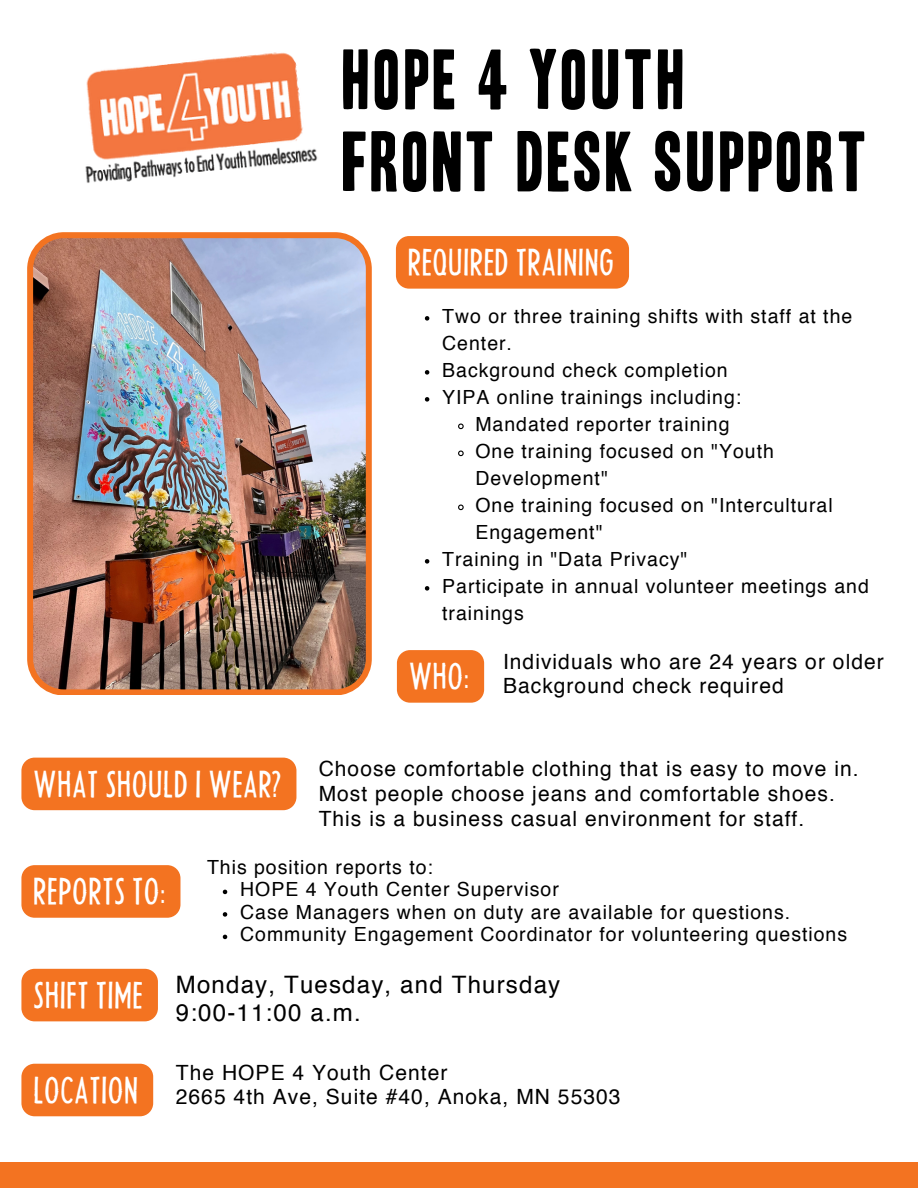
<style>
.page{position:relative;width:918px;height:1188px;background:#fff}
.page>*{position:absolute;margin:0;border:0;box-sizing:border-box;transform-origin:0 0}
.t1{font:73.65px/82.2px "Headline One HPLHS";letter-spacing:.05em;color:#000}
.t2{font:33px "Headline Two HPLHS";letter-spacing:.055em;color:#fff}
.t3{font:24px/28.2px "Helvetica";letter-spacing:.05em;color:#000}
.t4{font:21px/24.8px "Helvetica";letter-spacing:.05em;color:#000}
.t5{font:19.5px/27px "Helvetica";letter-spacing:.05em;color:#000}
</style>
<div class="page">
<div style="left:0;top:1162px;width:918px;height:26px;background:#f37321"></div>
<img style="left:27px;top:232px;width:345px;height:463px">
<div style="left:397px;top:650px;width:87px;height:53px;background:#f37321;border-radius:13px"></div>
<div style="left:396px;top:236px;width:233px;height:53px;background:#f37321"></div>
<div style="left:21px;top:758px;width:275px;height:52px;background:#f37321"></div>
<img style="left:85px;top:52px;width:233px;height:131px">
<svg style="left:425px;top:316px;width:4px;height:5px"></svg>
<svg style="left:425px;top:370px;width:4px;height:5px"></svg>
<svg style="left:425px;top:397px;width:4px;height:5px"></svg>
<svg style="left:458px;top:423px;width:6px;height:7px"></svg>
<svg style="left:458px;top:450px;width:6px;height:7px"></svg>
<svg style="left:458px;top:504px;width:6px;height:7px"></svg>
<svg style="left:425px;top:559px;width:4px;height:5px"></svg>
<svg style="left:425px;top:586px;width:4px;height:5px"></svg>
<div style="left:21px;top:1064px;width:132px;height:52px;background:#f37321;border-radius:13px"></div>
<div style="left:21px;top:969px;width:137px;height:52px;background:#f37321;border-radius:13px"></div>
<div style="left:21px;top:865px;width:159px;height:53px;background:#f37321;border-radius:13px"></div>
<svg style="left:223px;top:890px;width:4px;height:4px"></svg>
<svg style="left:223px;top:912px;width:4px;height:5px"></svg>
<svg style="left:223px;top:935px;width:4px;height:4px"></svg>
<p class="t1" style="left:343px;top:40px;width:526px">HOPE 4 YOUTH<br>FRONT DESK SUPPORT</p>
<p class="t2" style="left:409px;top:243px;width:206px">REQUIRED TRAINING</p>
<p class="t5" style="left:442px;top:304px;width:412px">Two or three training shifts with staff at the<br>Center.</p>
<p class="t5" style="left:442px;top:358px;width:287px">Background check completion</p>
<p class="t5" style="left:442px;top:385px;width:300px">YIPA online trainings including:</p>
<p class="t5" style="left:475px;top:412px;width:256px">Mandated reporter training</p>
<p class="t5" style="left:475px;top:439px;width:300px">One training focused on "Youth<br>Development"</p>
<h2 class="t5" style="left:475px;top:493px;width:359px">One training focused on "Intercultural<br>Engagement"</h2>
<p class="t5" style="left:442px;top:547px;width:247px">Training in "Data Privacy"</p>
<h2 class="t5" style="left:442px;top:574px;width:428px">Participate in annual volunteer meetings and trainings</h2>
<h1 class="t2" style="left:410px;top:657px;width:60px">WHO:</h1>
<p class="t4" style="left:503px;top:650px;width:382px">Individuals who are 24 years or older</p>
<h2 class="t4" style="left:503px;top:675px;width:282px">Background check required</h2>
<p class="t2" style="left:35px;top:765px;width:248px">WHAT SHOULD I WEAR?</p>
<p class="t4" style="left:319px;top:758px;width:542px">Choose comfortable clothing that is easy to move in.<br>Most people choose jeans and comfortable shoes.<br>This is a business casual environment for staff.</p>
<h3 class="t2" style="left:35px;top:872px;width:132px">REPORTS TO:</h3>
<h2 class="t5" style="left:207px;top:855px;width:227px">This position reports to:</h2>
<p class="t5" style="left:240px;top:878px;width:320px">HOPE 4 Youth Center Supervisor</p>
<p class="t5" style="left:240px;top:900px;width:552px">Case Managers when on duty are available for questions.</p>
<h2 class="t5" style="left:240px;top:923px;width:609px">Community Engagement Coordinator for volunteering questions</h2>
<p class="t2" style="left:35px;top:976px;width:110px">SHIFT TIME</p>
<h2 class="t3" style="left:176px;top:973px;width:386px">Monday, Tuesday, and Thursday<br>9:00-11:00 a.m.</h2>
<p class="t2" style="left:35px;top:1071px;width:105px">LOCATION</p>
<p class="t4" style="left:176px;top:1062px;width:273px">The HOPE 4 Youth Center</p>
<p class="t4" style="left:176px;top:1086px;width:446px">2665 4th Ave, Suite #40, Anoka, MN 55303</p>
</div>
